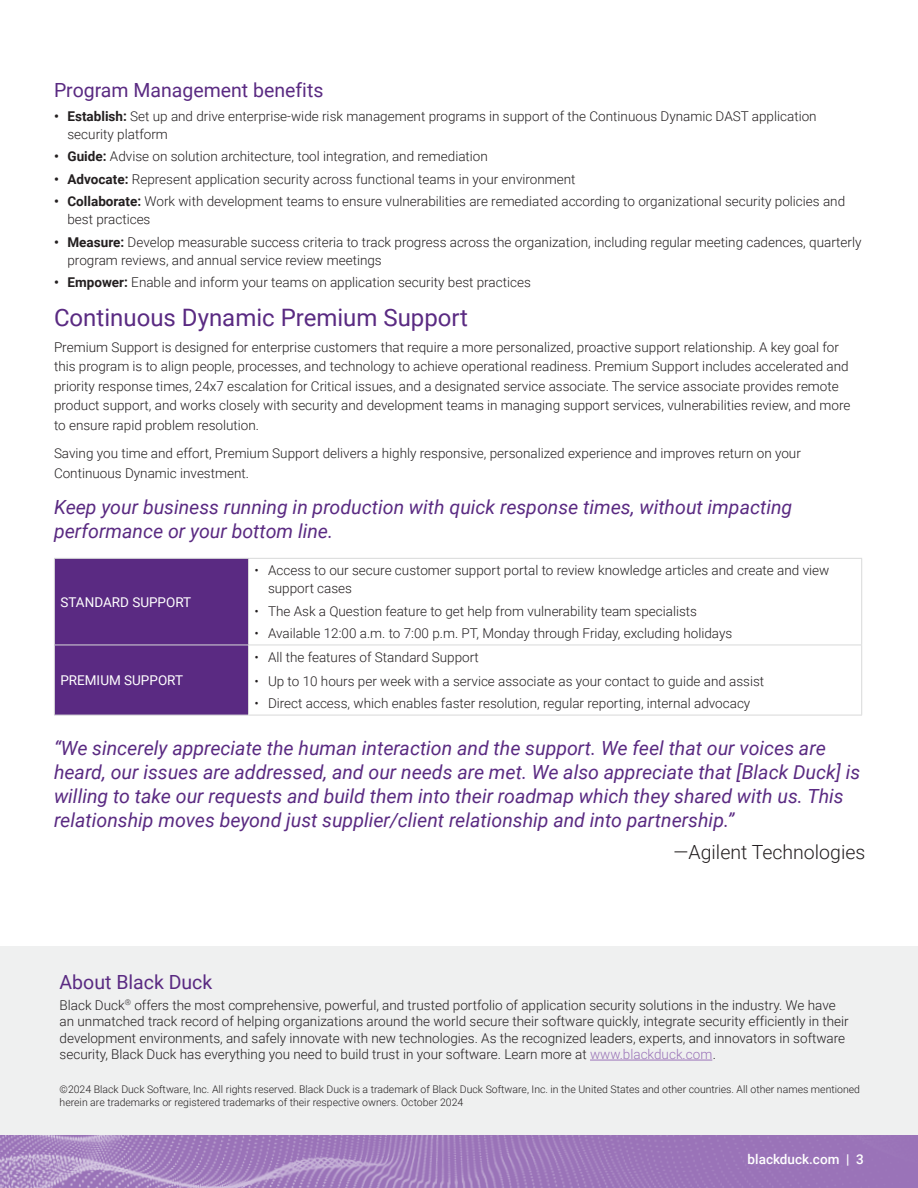
<style>
.page{position:relative;width:918px;height:1188px;background:#fff}
.page>*{position:absolute;margin:0;border:0;box-sizing:border-box;transform-origin:0 0}
.HEADING_1{font:24px "Roboto";color:#5a2a82}
.PULL_QUOTE{font:italic 19.5px/24px "Roboto";color:#5a2a82}
.HEADING_2{font:19.5px "Roboto";color:#5a2a82}
.BODY_COPY{font:300 19.5px "Roboto";color:#231f20}
.BP_BOX_HEADER{font:19.5px "Roboto";color:#5a2a82}
.BODY_COPY-2{font:300 13.5px/19.5px "Roboto";color:#231f20}
.BP_BOX_BODY{font:300 13.5px/16.5px "Roboto";color:#231f20}
.BODY_COPY-3{font:13.5px "Roboto";color:#fff}
.t1{font:500 13.5px "Roboto";color:#fff}
.BP_MOUSETYPE{font:300 10.5px/13.5px "Roboto";color:#231f20}
.s1{font-weight:700}
.s2{color:#9a73b8}
</style>
<div class="page">
<img style="left:0;top:1134px;width:918px;height:54px">
<div style="left:55px;top:559px;width:193px;height:156px;background:#5a2a82"></div>
<hr style="left:54px;top:559px;width:1px;height:86px;background:#d8d9d9">
<hr style="left:248px;top:559px;width:1px;height:86px;background:#d8d9d9">
<hr style="left:861px;top:559px;width:1px;height:86px;background:#d8d9d9">
<hr style="left:54px;top:645px;width:195px;height:1px;background:#d8d9d9">
<hr style="left:54px;top:645px;width:1px;height:70px;background:#d8d9d9">
<hr style="left:54px;top:715px;width:195px;height:1px;background:#d8d9d9">
<hr style="left:249px;top:645px;width:613px;height:1px;background:#d8d9d9">
<hr style="left:248px;top:645px;width:1px;height:70px;background:#d8d9d9">
<hr style="left:249px;top:715px;width:613px;height:1px;background:#d8d9d9">
<hr style="left:861px;top:645px;width:1px;height:70px;background:#d8d9d9">
<hr style="left:54px;top:558px;width:195px;height:1px;background:#d8d9d9">
<hr style="left:249px;top:558px;width:613px;height:1px;background:#d8d9d9">
<div style="left:0;top:946px;width:918px;height:188px;background:#eff0f0"></div>
<hr style="left:590px;top:1060px;width:122px;height:1px;background:#9a73b8">
<p class="HEADING_2" style="left:54px;top:76px;width:271px">Program Management benefits</p>
<p class="BODY_COPY-2" style="left:68px;top:106px;width:751px;line-height:18px;text-indent:-14px"><span class="s1">• Establish:</span> Set up and drive enterprise-wide risk management programs in support of the Continuous Dynamic DAST application security platform</p>
<p class="BODY_COPY-2" style="left:54px;top:146px;width:435px"><span class="s1">• Guide:</span> Advise on solution architecture, tool integration, and remediation</p>
<p class="BODY_COPY-2" style="left:54px;top:169px;width:523px"><span class="s1">• Advocate:</span> Represent application security across functional teams in your environment</p>
<p class="BODY_COPY-2" style="left:68px;top:192px;width:779px;line-height:18px;text-indent:-14px"><span class="s1">• Collaborate:</span> Work with development teams to ensure vulnerabilities are remediated according to organizational security policies and best practices</p>
<p class="BODY_COPY-2" style="left:68px;top:232px;width:795px;line-height:18px;text-indent:-14px"><span class="s1">• Measure:</span> Develop measurable success criteria to track progress across the organization, including regular meeting cadences, quarterly program reviews, and annual service review meetings</p>
<p class="BODY_COPY-2" style="left:54px;top:272px;width:478px"><span class="s1">• Empower:</span> Enable and inform your teams on application security best practices</p>
<p class="HEADING_1" style="left:54px;top:301px;width:416px">Continuous Dynamic Premium Support</p>
<p class="BODY_COPY-2" style="left:54px;top:337px;width:798px">Premium Support is designed for enterprise customers that require a more personalized, proactive support relationship. A key goal for this program is to align people, processes, and technology to achieve operational readiness. Premium Support includes accelerated and priority response times, 24x7 escalation for Critical issues, and a designated service associate. The service associate provides remote product support, and works closely with security and development teams in managing support services, vulnerabilities review, and more to ensure rapid problem resolution.</p>
<p class="BODY_COPY-2" style="left:54px;top:443px;width:748px">Saving you time and effort, Premium Support delivers a highly responsive, personalized experience and improves return on your<br>Continuous Dynamic investment.</p>
<p class="PULL_QUOTE" style="left:54px;top:494px;width:740px">Keep your business running in production with quick response times, without impacting performance or your bottom line.</p>
<p class="BODY_COPY-3" style="left:60px;top:592px;width:132px">STANDARD SUPPORT</p>
<p class="BODY_COPY-2" style="left:268px;top:561px;width:563px;line-height:18px;text-indent:-14px">• Access to our secure customer support portal to review knowledge articles and create and view support cases</p>
<p class="BODY_COPY-2" style="left:255px;top:601px;width:444px">• The Ask a Question feature to get help from vulnerability team specialists</p>
<p class="BODY_COPY-2" style="left:255px;top:623px;width:479px">• Available 12:00 a.m. to 7:00 p.m. PT, Monday through Friday, excluding holidays</p>
<p class="BODY_COPY-2" style="left:255px;top:647px;width:226px">• All the features of Standard Support</p>
<p class="BODY_COPY-2" style="left:255px;top:671px;width:511px">• Up to 10 hours per week with a service associate as your contact to guide and assist</p>
<p class="BODY_COPY-2" style="left:255px;top:693px;width:497px">• Direct access, which enables faster resolution, regular reporting, internal advocacy</p>
<p class="PULL_QUOTE" style="left:54px;top:736px;width:808px">“We sincerely appreciate the human interaction and the support. We feel that our voices are heard, our issues are addressed, and our needs are met. We also appreciate that [Black Duck] is willing to take our requests and build them into their roadmap which they shared with us. This relationship moves beyond just supplier/client relationship and into partnership.”</p>
<p class="BODY_COPY" style="left:674px;top:838px;width:193px">—Agilent Technologies</p>
<p class="BODY_COPY-3" style="left:60px;top:671px;width:124px">PREMIUM SUPPORT</p>
<p class="BP_BOX_HEADER" style="left:60px;top:968px;width:154px">About Black Duck</p>
<p class="BP_BOX_BODY" style="left:60px;top:996px;width:791px">Black Duck<sup>®</sup> offers the most comprehensive, powerful, and trusted portfolio of application security solutions in the industry. We have an unmatched track record of helping organizations around the world secure their software quickly, integrate security efficiently in their development environments, and safely innovate with new technologies. As the recognized leaders, experts, and innovators in software security, Black Duck has everything you need to build trust in your software. Learn more at <span class="s2">www.blackduck.com</span> .</p>
<p class="BP_MOUSETYPE" style="left:60px;top:1082px;width:802px">©2024 Black Duck Software, Inc. All rights reserved. Black Duck is a trademark of Black Duck Software, Inc. in the United States and other countries. All other names mentioned herein are trademarks or registered trademarks of their respective owners. October 2024</p>
<p class="t1" style="left:748px;top:1149px;width:118px">blackduck.com | 3</p>
</div>
